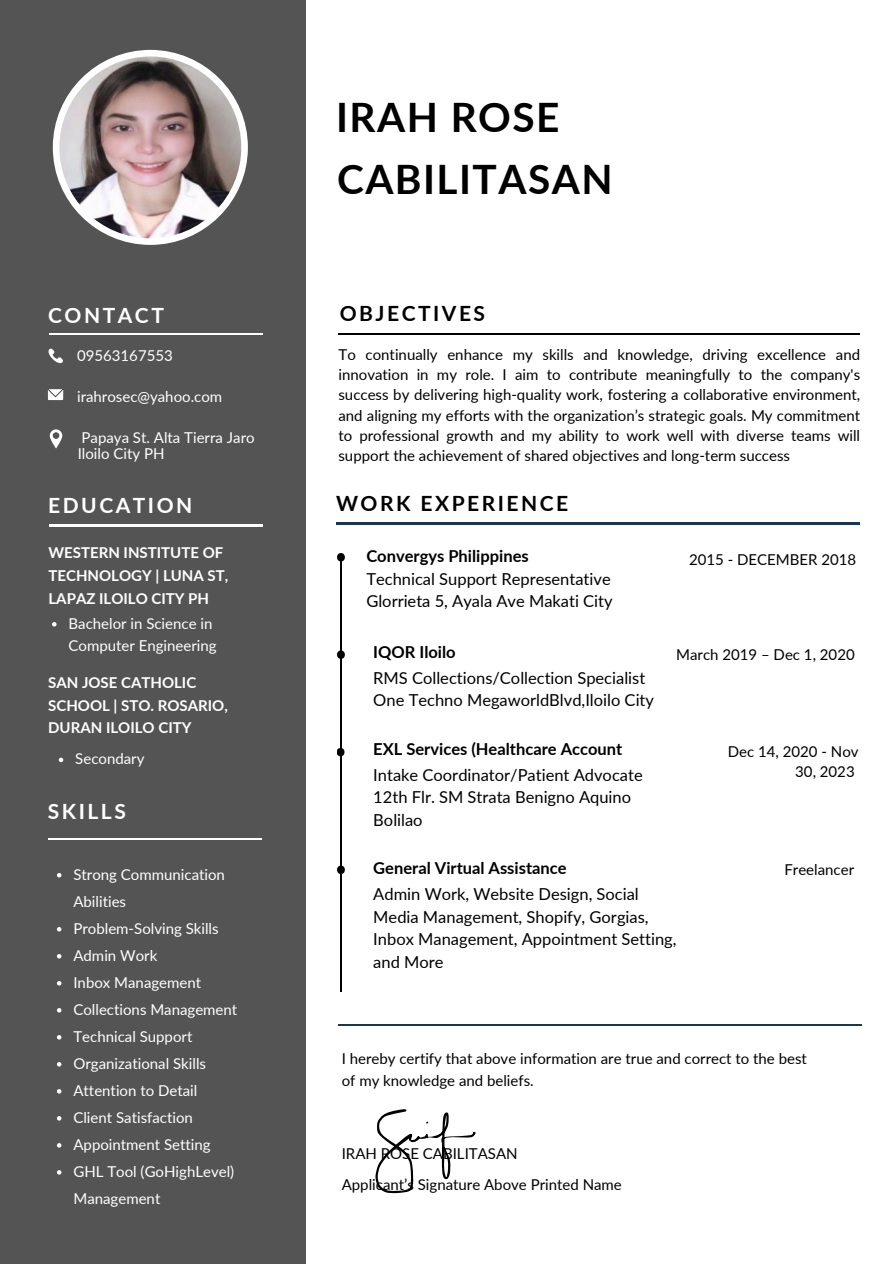
<style>
.page{position:relative;width:894px;height:1264px;background:#fff}
.page>*{position:absolute;margin:0;border:0;box-sizing:border-box;transform-origin:0 0}
.t1{font:700 40.5px "Lato";letter-spacing:.035em;color:#000}
.t2{font:700 21px "Lato";letter-spacing:.12em;color:#000}
.t3{font:700 21px "Lato";letter-spacing:.12em;color:#fff}
.t4{font:16.5px/22.5px "Lato";color:#000}
.t5{font:700 16.5px "Lato";color:#000}
.t6{font:15px/20.2px "Lato";color:#000;text-align:justify}
.t7{font:15px/27px "Lato";color:#fff}
.t8{font:700 15px/22.5px "Lato";color:#fff}
</style>
<div class="page">
<div style="left:0;top:0;width:305px;height:1263px;background:#545454"></div>
<div style="left:53px;top:50px;width:195px;height:195px;background:#fff;border-radius:50%"></div>
<img style="left:59px;top:56px;width:182px;height:182px;border-radius:50%">
<svg style="left:48px;top:348px;width:15px;height:16px"></svg>
<svg style="left:48px;top:389px;width:15px;height:11px"></svg>
<svg style="left:50px;top:429px;width:12px;height:19px"></svg>
<hr style="left:49px;top:333px;width:214px;height:1px;background:#fff">
<hr style="left:49px;top:524px;width:213px;height:2px;background:#fff">
<hr style="left:48px;top:838px;width:214px;height:1px;background:#fff">
<hr style="left:336px;top:523px;width:522px;height:1px;background:#163853">
<hr style="left:338px;top:333px;width:521px;height:1px;background:#000">
<svg style="left:337px;top:553px;width:8px;height:8px"></svg>
<hr style="left:340px;top:557px;width:1px;height:488px;background:#000">
<svg style="left:337px;top:650px;width:8px;height:9px"></svg>
<svg style="left:337px;top:865px;width:8px;height:9px"></svg>
<svg style="left:337px;top:748px;width:7px;height:8px"></svg>
<div style="left:329px;top:992px;width:268px;height:65px;background:#fff"></div>
<svg style="left:57px;top:873px;width:4px;height:4px"></svg>
<svg style="left:57px;top:927px;width:4px;height:4px"></svg>
<svg style="left:57px;top:954px;width:4px;height:4px"></svg>
<svg style="left:57px;top:981px;width:4px;height:4px"></svg>
<svg style="left:57px;top:1008px;width:4px;height:4px"></svg>
<svg style="left:57px;top:1035px;width:4px;height:4px"></svg>
<svg style="left:57px;top:1062px;width:4px;height:4px"></svg>
<svg style="left:57px;top:1089px;width:4px;height:4px"></svg>
<svg style="left:57px;top:1116px;width:4px;height:4px"></svg>
<svg style="left:57px;top:1143px;width:4px;height:4px"></svg>
<svg style="left:57px;top:1170px;width:4px;height:4px"></svg>
<svg style="left:52px;top:622px;width:5px;height:4px"></svg>
<svg style="left:59px;top:757px;width:4px;height:5px"></svg>
<hr style="left:338px;top:1024px;width:523px;height:1px;background:#163853">
<svg style="left:375px;top:1109px;width:100px;height:84px"></svg>
<p class="t3" style="left:48px;top:302px;width:117px">CONTACT</p>
<p class="t7" style="left:77px;top:342px;width:97px">09563167553</p>
<p class="t7" style="left:77px;top:382px;width:147px">irahrosec@yahoo.com</p>
<p class="t7" style="left:78px;top:428px;width:178px;line-height:16.8px">Papaya St. Alta Tierra Jaro<br>Iloilo City PH</p>
<h2 class="t3" style="left:48px;top:492px;width:146px">EDUCATION</h2>
<p class="t8" style="left:48px;top:541px;width:181px">WESTERN INSTITUTE OF<br>TECHNOLOGY | LUNA ST,<br>LAPAZ ILOILO CITY PH</p>
<p class="t7" style="left:68px;top:611px;width:150px;line-height:22.5px">Bachelor in Science in<br>Computer Engineering</p>
<p class="t8" style="left:48px;top:671px;width:181px">SAN JOSE CATHOLIC<br>SCHOOL | STO. ROSARIO,<br>DURAN ILOILO CITY</p>
<p class="t7" style="left:75px;top:745px;width:71px">Secondary</p>
<p class="t3" style="left:48px;top:798px;width:79px">SKILLS</p>
<h2 class="t7" style="left:73px;top:860px;width:153px">Strong Communication<br>Abilities</h2>
<p class="t7" style="left:73px;top:914px;width:147px">Problem-Solving Skills</p>
<p class="t7" style="left:73px;top:941px;width:85px">Admin Work</p>
<p class="t7" style="left:73px;top:968px;width:129px">Inbox Management</p>
<p class="t7" style="left:73px;top:995px;width:165px">Collections Management</p>
<h2 class="t7" style="left:73px;top:1022px;width:120px">Technical Support</h2>
<p class="t7" style="left:73px;top:1049px;width:134px">Organizational Skills</p>
<p class="t7" style="left:73px;top:1076px;width:125px">Attention to Detail</p>
<p class="t7" style="left:73px;top:1103px;width:121px">Client Satisfaction</p>
<p class="t7" style="left:73px;top:1130px;width:139px">Appointment Setting</p>
<p class="t7" style="left:73px;top:1157px;width:162px">GHL Tool (GoHighLevel)<br>Management</p>
<p class="t1" style="left:336px;top:92px;width:225px">IRAH ROSE</p>
<p class="t1" style="left:337px;top:154px;width:277px">CABILITASAN</p>
<p class="t2" style="left:340px;top:300px;width:147px">OBJECTIVES</p>
<h1 class="t6" style="left:338px;top:344px;width:523px">To continually enhance my skills and knowledge, driving excellence and innovation in my role. I aim to contribute meaningfully to the company's success by delivering high-quality work, fostering a collaborative environment, and aligning my efforts with the organization’s strategic goals. My commitment to professional growth and my ability to work well with diverse teams will support the achievement of shared objectives and long-term success</h1>
<p class="t2" style="left:336px;top:490px;width:234px">WORK EXPERIENCE</p>
<h2 class="t5" style="left:366px;top:545px;width:164px">Convergys Philippines</h2>
<h1 class="t6" style="left:689px;top:549px;width:169px">2015 - DECEMBER 2018</h1>
<p class="t4" style="left:366px;top:567px;width:246px">Technical Support Representative</p>
<h2 class="t4" style="left:366px;top:589px;width:248px">Glorrieta 5, Ayala Ave Makati City</h2>
<h5 class="t5" style="left:373px;top:641px;width:84px">IQOR Iloilo</h5>
<h4 class="t4" style="left:373px;top:666px;width:273px">RMS Collections/Collection Specialist</h4>
<p class="t4" style="left:373px;top:689px;width:282px">One Techno MegaworldBlvd,Iloilo City</p>
<p class="t6" style="left:676px;top:644px;width:180px">March 2019 – Dec 1, 2020</p>
<p class="t5" style="left:373px;top:738px;width:250px">EXL Services (Healthcare Account</p>
<h5 class="t4" style="left:373px;top:763px;width:271px">Intake Coordinator/Patient Advocate</h5>
<p class="t4" style="left:373px;top:785px;width:259px">12th Flr. SM Strata Benigno Aquino<br>Bolilao</p>
<p class="t6" style="left:727px;top:740px;width:132px;text-align:right">Dec 14, 2020 - Nov<br>30, 2023</p>
<h5 class="t5" style="left:373px;top:858px;width:195px">General Virtual Assistance</h5>
<p class="t6" style="left:784px;top:859px;width:71px">Freelancer</p>
<p class="t4" style="left:373px;top:882px;width:304px">Admin Work, Website Design, Social<br>Media Management, Shopify, Gorgias,<br>Inbox Management, Appointment Setting, and More</p>
<p class="t6" style="left:341px;top:1046px;width:466px;line-height:22.5px">I hereby certify that above information are true and correct to the best of my knowledge and beliefs.</p>
<h5 class="t6" style="left:341px;top:1143px;width:177px">IRAH ROSE CABILITASAN</h5>
<p class="t6" style="left:341px;top:1173px;width:281px">Applicant’s Signature Above Printed Name</p>
</div>
